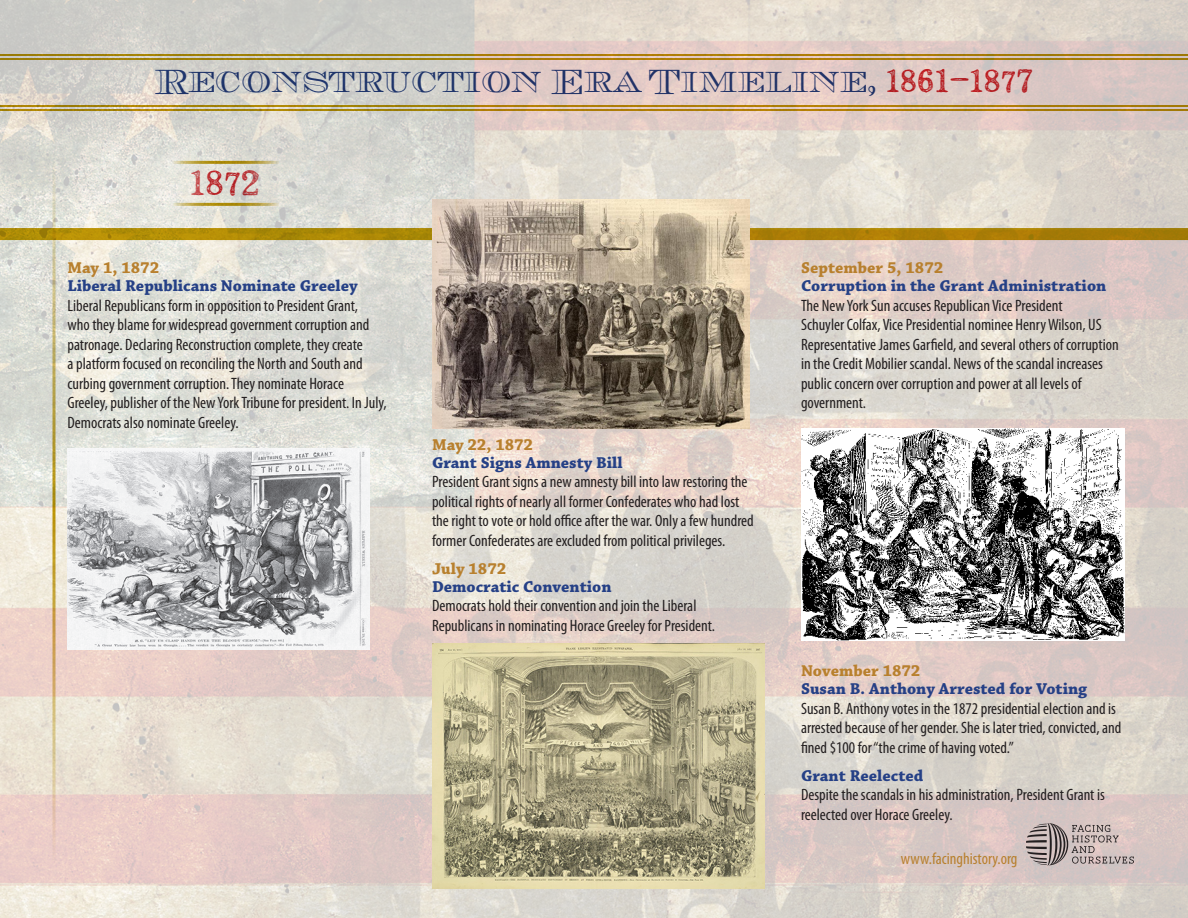
<style>
.page{position:relative;width:1188px;height:918px;background:#fff}
.page>*{position:absolute;margin:0;border:0;box-sizing:border-box;transform-origin:0 0}
.t1{font:300 36px "Appareo";color:#d2232a}
.t2{font:33px "Chevalier Ope DCD";color:#254086}
.text-left{font:condensed 16.5px/19.5px "Myriad Pro";color:#231f20}
.over-photo-caption{font:16.5px "Chaparral Pro Bold Capt";color:#254086}
.over-photo-caption-2{font:16.5px "Chaparral Pro Bold Capt";color:#b8802e}
.t3{font:condensed 16.5px "Myriad Pro";color:#b8802e}
.s1{font-family:"Appareo";font-weight:300;color:#d2232a}
</style>
<div class="page">
<img style="left:0;top:0;width:1188px;height:918px">
<hr style="left:0;top:54px;width:1188px;height:2px;background:#c39d08">
<hr style="left:0;top:58px;width:1188px;height:2px;background:#c39d08">
<hr style="left:0;top:105px;width:1188px;height:2px;background:#c39d08">
<hr style="left:0;top:109px;width:1188px;height:2px;background:#c39d08">
<svg style="left:0;top:228px;width:1188px;height:12px;background:#ac8406"></svg>
<svg style="left:1026px;top:823px;width:108px;height:43px;background:#b1a3a2"></svg>
<hr style="left:171px;top:161px;width:108px;height:3px;background:#c39d08">
<hr style="left:171px;top:203px;width:108px;height:3px;background:#c39d08">
<img style="left:432px;top:643px;width:332px;height:245px">
<img style="left:432px;top:200px;width:318px;height:228px">
<img style="left:801px;top:428px;width:324px;height:212px">
<img style="left:68px;top:448px;width:301px;height:202px">
<svg style="left:52px;top:161px;width:4px;height:705px;background:#cfba82"></svg>
<h2 class="t2" style="left:155px;top:60px;width:880px">Reconstruction Era Timeline, <span class="s1">1861–1877</span></h2>
<h1 class="t1" style="left:190px;top:158px;width:71px">1872</h1>
<p class="over-photo-caption-2" style="left:68px;top:258px;width:93px">May 1, 1872</p>
<p class="over-photo-caption" style="left:68px;top:276px;width:292px">Liberal Republicans Nominate Greeley</p>
<p class="text-left" style="left:68px;top:295px;width:321px">Liberal Republicans form in opposition to President Grant,<br>who they blame for widespread government corruption and patronage. Declaring Reconstruction complete, they create<br>a platform focused on reconciling the North and South and curbing government corruption. They nominate Horace Greeley, publisher of the New York Tribune for president. In July, Democrats also nominate Greeley.</p>
<p class="over-photo-caption-2" style="left:432px;top:435px;width:103px">May 22, 1872</p>
<p class="over-photo-caption" style="left:432px;top:453px;width:192px">Grant Signs Amnesty Bill</p>
<p class="text-left" style="left:432px;top:472px;width:323px">President Grant signs a new amnesty bill into law restoring the political rights of nearly all former Confederates who had lost the right to vote or hold office after the war. Only a few hundred former Confederates are excluded from political privileges.</p>
<p class="over-photo-caption-2" style="left:432px;top:559px;width:76px">July 1872</p>
<p class="over-photo-caption" style="left:432px;top:577px;width:181px">Democratic Convention</p>
<p class="text-left" style="left:432px;top:596px;width:285px">Democrats hold their convention and join the Liberal<br>Republicans in nominating Horace Greeley for President.</p>
<p class="over-photo-caption-2" style="left:801px;top:258px;width:144px">September 5, 1872</p>
<p class="over-photo-caption" style="left:801px;top:276px;width:307px">Corruption in the Grant Administration</p>
<p class="text-left" style="left:801px;top:295px;width:319px">The New York Sun accuses Republican Vice President<br>Schuyler Colfax, Vice Presidential nominee Henry Wilson, US Representative James Garfield, and several others of corruption in the Credit Mobilier scandal. News of the scandal increases public concern over corruption and power at all levels of government.</p>
<p class="over-photo-caption-2" style="left:801px;top:661px;width:121px">November 1872</p>
<p class="over-photo-caption" style="left:801px;top:679px;width:288px">Susan B. Anthony Arrested for Voting</p>
<p class="text-left" style="left:801px;top:698px;width:322px">Susan B. Anthony votes in the 1872 presidential election and is arrested because of her gender. She is later tried, convicted, and fined $100 for “the crime of having voted.”</p>
<p class="over-photo-caption" style="left:801px;top:765px;width:124px">Grant Reelected</p>
<p class="text-left" style="left:801px;top:785px;width:305px">Despite the scandals in his administration, President Grant is reelected over Horace Greeley.</p>
<p class="t3" style="left:901px;top:849px;width:118px">www.facinghistory.org</p>
</div>
